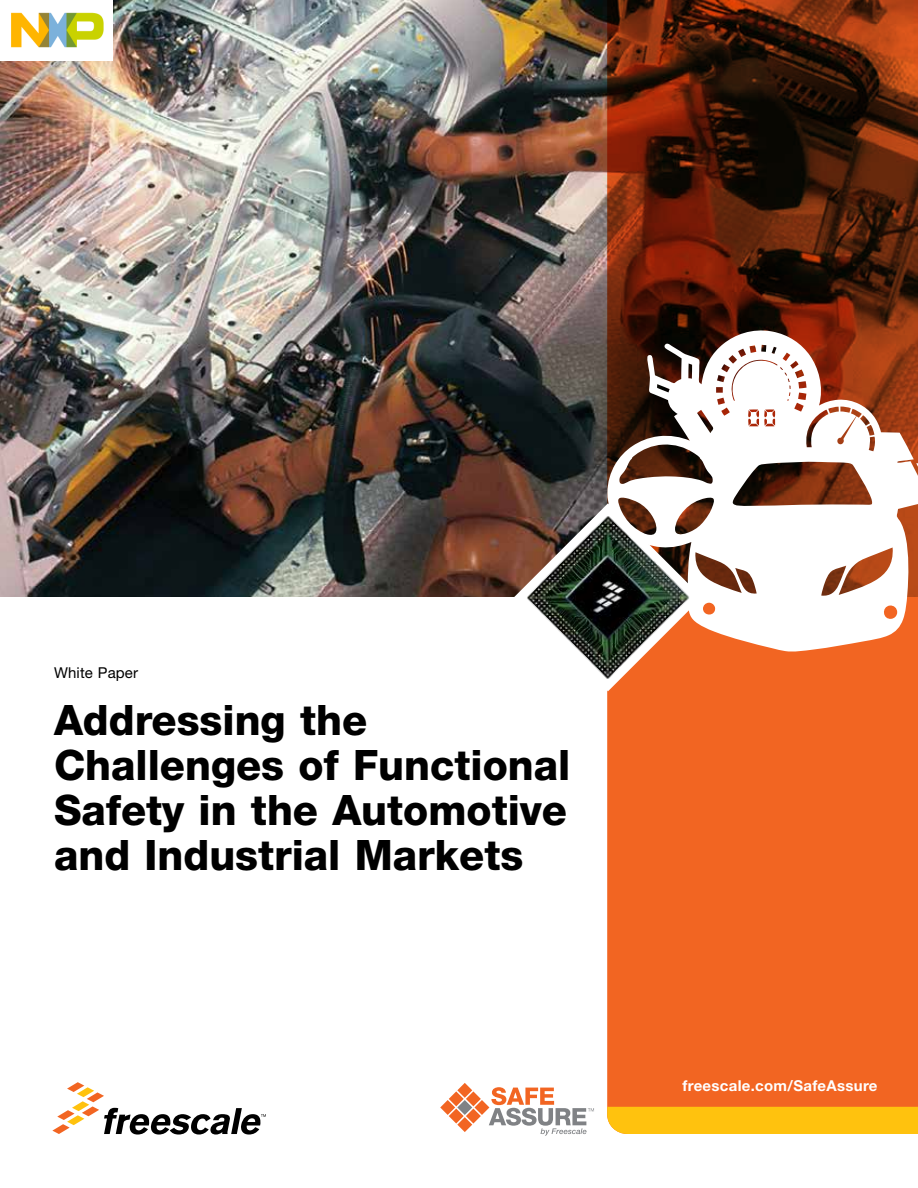
<style>
.page{position:relative;width:918px;height:1188px;background:#fff}
.page>*{position:absolute;margin:0;border:0;box-sizing:border-box;transform-origin:0 0}
.t1{font:800 42px/45px "Helvetica Neue LT Pro";color:#000}
.t2{font:700 15px "Helvetica Neue LT Pro";letter-spacing:.02em;color:#fff}
.t3{font:15px "Helvetica Neue LT Pro";letter-spacing:.01em;color:#000}
</style>
<div class="page">
<img style="left:0;top:0;width:607px;height:596px">
<svg style="left:607px;top:0;width:311px;height:1107px;background:#ae4617"></svg>
<div style="left:607px;top:1107px;width:311px;height:27px;background:#ffc20e"></div>
<svg style="left:52px;top:1082px;width:214px;height:53px"></svg>
<svg style="left:607px;top:328px;width:311px;height:324px"></svg>
<svg style="left:514px;top:503px;width:188px;height:188px"></svg>
<img style="left:525px;top:514px;width:166px;height:167px">
<svg style="left:440px;top:1083px;width:154px;height:53px"></svg>
<img style="left:0;top:0;width:112px;height:60px">
<p class="t3" style="left:54px;top:663px;width:86px">White Paper</p>
<p class="t1" style="left:54px;top:698px;width:518px">Addressing the<br>Challenges of Functional<br>Safety in the Automotive and Industrial Markets</p>
<p class="t2" style="left:683px;top:1076px;width:196px">freescale.com/SafeAssure</p>
</div>
